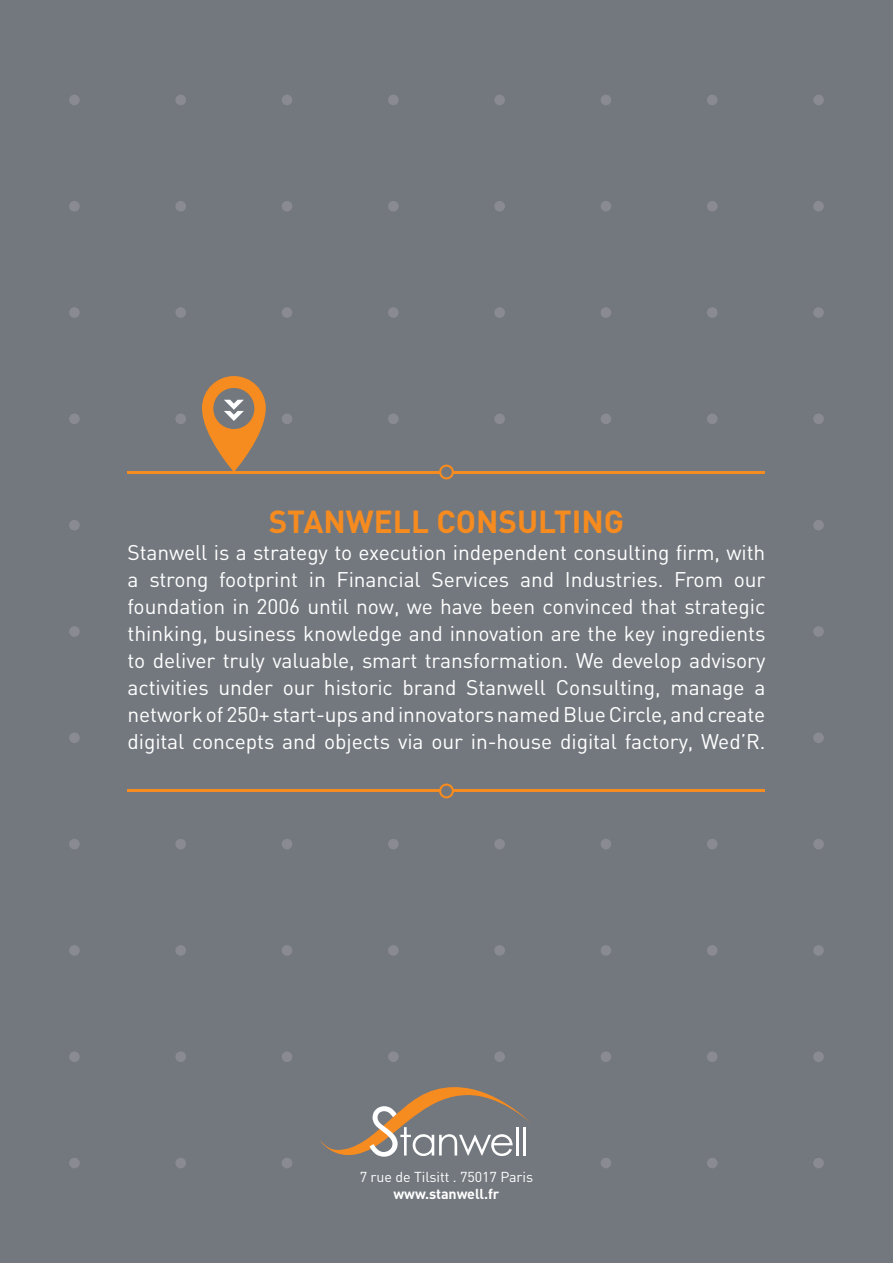
<style>
.page{position:relative;width:893px;height:1263px;background:#73787e}
.page>*{position:absolute;margin:0;border:0;box-sizing:border-box;transform-origin:0 0}
.t1{font:700 31.5px "DIN";color:#f68b1f}
.t2{font:21px/27px "DIN";letter-spacing:-.005em;color:#fff;text-align:justify}
.t3{font:14.25px "DIN";letter-spacing:-.005em;color:#fff}
.t4{font:700 14.25px "DIN";letter-spacing:-.005em;color:#fff}
</style>
<div class="page">
<div style="left:69px;top:95px;width:11px;height:10px;background:#8a8b92;border-radius:50%"></div>
<div style="left:175px;top:95px;width:11px;height:10px;background:#8a8b92;border-radius:50%"></div>
<div style="left:282px;top:95px;width:10px;height:10px;background:#8a8b92;border-radius:50%"></div>
<div style="left:388px;top:95px;width:11px;height:10px;background:#8a8b92;border-radius:50%"></div>
<div style="left:494px;top:95px;width:11px;height:10px;background:#8a8b92;border-radius:50%"></div>
<div style="left:601px;top:95px;width:10px;height:10px;background:#8a8b92;border-radius:50%"></div>
<div style="left:707px;top:95px;width:11px;height:10px;background:#8a8b92;border-radius:50%"></div>
<div style="left:813px;top:95px;width:11px;height:10px;background:#8a8b92;border-radius:50%"></div>
<div style="left:69px;top:307px;width:11px;height:11px;background:#8a8b92;border-radius:50%"></div>
<div style="left:175px;top:307px;width:11px;height:11px;background:#8a8b92;border-radius:50%"></div>
<div style="left:282px;top:307px;width:10px;height:11px;background:#8a8b92;border-radius:50%"></div>
<div style="left:388px;top:307px;width:11px;height:11px;background:#8a8b92;border-radius:50%"></div>
<div style="left:494px;top:307px;width:11px;height:11px;background:#8a8b92;border-radius:50%"></div>
<div style="left:601px;top:307px;width:10px;height:11px;background:#8a8b92;border-radius:50%"></div>
<div style="left:707px;top:307px;width:11px;height:11px;background:#8a8b92;border-radius:50%"></div>
<div style="left:813px;top:307px;width:11px;height:11px;background:#8a8b92;border-radius:50%"></div>
<div style="left:69px;top:201px;width:11px;height:11px;background:#8a8b92;border-radius:50%"></div>
<div style="left:175px;top:201px;width:11px;height:11px;background:#8a8b92;border-radius:50%"></div>
<div style="left:282px;top:201px;width:10px;height:11px;background:#8a8b92;border-radius:50%"></div>
<div style="left:388px;top:201px;width:11px;height:11px;background:#8a8b92;border-radius:50%"></div>
<div style="left:494px;top:201px;width:11px;height:11px;background:#8a8b92;border-radius:50%"></div>
<div style="left:601px;top:201px;width:10px;height:11px;background:#8a8b92;border-radius:50%"></div>
<div style="left:707px;top:201px;width:11px;height:11px;background:#8a8b92;border-radius:50%"></div>
<div style="left:813px;top:201px;width:11px;height:11px;background:#8a8b92;border-radius:50%"></div>
<div style="left:69px;top:414px;width:11px;height:10px;background:#8a8b92;border-radius:50%"></div>
<div style="left:175px;top:414px;width:11px;height:10px;background:#8a8b92;border-radius:50%"></div>
<div style="left:282px;top:414px;width:10px;height:10px;background:#8a8b92;border-radius:50%"></div>
<div style="left:388px;top:414px;width:11px;height:10px;background:#8a8b92;border-radius:50%"></div>
<div style="left:494px;top:414px;width:11px;height:10px;background:#8a8b92;border-radius:50%"></div>
<div style="left:601px;top:414px;width:10px;height:10px;background:#8a8b92;border-radius:50%"></div>
<div style="left:707px;top:414px;width:11px;height:10px;background:#8a8b92;border-radius:50%"></div>
<div style="left:813px;top:414px;width:11px;height:10px;background:#8a8b92;border-radius:50%"></div>
<div style="left:69px;top:520px;width:11px;height:10px;background:#8a8b92;border-radius:50%"></div>
<div style="left:813px;top:520px;width:11px;height:10px;background:#8a8b92;border-radius:50%"></div>
<div style="left:69px;top:626px;width:11px;height:11px;background:#8a8b92;border-radius:50%"></div>
<div style="left:813px;top:626px;width:11px;height:11px;background:#8a8b92;border-radius:50%"></div>
<div style="left:69px;top:732px;width:11px;height:11px;background:#8a8b92;border-radius:50%"></div>
<div style="left:813px;top:732px;width:11px;height:11px;background:#8a8b92;border-radius:50%"></div>
<div style="left:69px;top:839px;width:11px;height:10px;background:#8a8b92;border-radius:50%"></div>
<div style="left:175px;top:839px;width:11px;height:10px;background:#8a8b92;border-radius:50%"></div>
<div style="left:282px;top:839px;width:10px;height:10px;background:#8a8b92;border-radius:50%"></div>
<div style="left:388px;top:839px;width:11px;height:10px;background:#8a8b92;border-radius:50%"></div>
<div style="left:494px;top:839px;width:11px;height:10px;background:#8a8b92;border-radius:50%"></div>
<div style="left:601px;top:839px;width:10px;height:10px;background:#8a8b92;border-radius:50%"></div>
<div style="left:707px;top:839px;width:11px;height:10px;background:#8a8b92;border-radius:50%"></div>
<div style="left:813px;top:839px;width:11px;height:10px;background:#8a8b92;border-radius:50%"></div>
<div style="left:69px;top:945px;width:11px;height:11px;background:#8a8b92;border-radius:50%"></div>
<div style="left:175px;top:945px;width:11px;height:11px;background:#8a8b92;border-radius:50%"></div>
<div style="left:282px;top:945px;width:10px;height:11px;background:#8a8b92;border-radius:50%"></div>
<div style="left:388px;top:945px;width:11px;height:11px;background:#8a8b92;border-radius:50%"></div>
<div style="left:494px;top:945px;width:11px;height:11px;background:#8a8b92;border-radius:50%"></div>
<div style="left:601px;top:945px;width:10px;height:11px;background:#8a8b92;border-radius:50%"></div>
<div style="left:707px;top:945px;width:11px;height:11px;background:#8a8b92;border-radius:50%"></div>
<div style="left:813px;top:945px;width:11px;height:11px;background:#8a8b92;border-radius:50%"></div>
<div style="left:69px;top:1051px;width:11px;height:11px;background:#8a8b92;border-radius:50%"></div>
<div style="left:175px;top:1051px;width:11px;height:11px;background:#8a8b92;border-radius:50%"></div>
<div style="left:282px;top:1051px;width:10px;height:11px;background:#8a8b92;border-radius:50%"></div>
<div style="left:388px;top:1051px;width:11px;height:11px;background:#8a8b92;border-radius:50%"></div>
<div style="left:494px;top:1051px;width:11px;height:11px;background:#8a8b92;border-radius:50%"></div>
<div style="left:601px;top:1051px;width:10px;height:11px;background:#8a8b92;border-radius:50%"></div>
<div style="left:707px;top:1051px;width:11px;height:11px;background:#8a8b92;border-radius:50%"></div>
<div style="left:813px;top:1051px;width:11px;height:11px;background:#8a8b92;border-radius:50%"></div>
<div style="left:69px;top:1158px;width:11px;height:10px;background:#8a8b92;border-radius:50%"></div>
<div style="left:175px;top:1158px;width:11px;height:10px;background:#8a8b92;border-radius:50%"></div>
<div style="left:282px;top:1158px;width:10px;height:10px;background:#8a8b92;border-radius:50%"></div>
<div style="left:601px;top:1158px;width:10px;height:10px;background:#8a8b92;border-radius:50%"></div>
<div style="left:707px;top:1158px;width:11px;height:10px;background:#8a8b92;border-radius:50%"></div>
<div style="left:813px;top:1158px;width:11px;height:10px;background:#8a8b92;border-radius:50%"></div>
<hr style="left:128px;top:471px;width:637px;height:2px;background:#f68b1f">
<svg style="left:439px;top:465px;width:15px;height:14px"></svg>
<div style="left:441px;top:467px;width:11px;height:10px;background:#73787e;border-radius:50%"></div>
<hr style="left:128px;top:790px;width:637px;height:2px;background:#f68b1f">
<svg style="left:439px;top:783px;width:15px;height:15px"></svg>
<div style="left:441px;top:786px;width:11px;height:10px;background:#73787e;border-radius:50%"></div>
<svg style="left:319px;top:1087px;width:210px;height:70px"></svg>
<svg style="left:202px;top:376px;width:64px;height:95px"></svg>
<h1 class="t1" style="left:269px;top:501px;width:357px">STANWELL CONSULTING</h1>
<p class="t2" style="left:128px;top:539px;width:639px">Stanwell is a strategy to execution independent consulting firm, with a strong footprint in Financial Services and Industries. From our foundation in 2006 until now, we have been convinced that strategic thinking, business knowledge and innovation are the key ingredients to deliver truly valuable, smart transformation. We develop advisory activities under our historic brand Stanwell Consulting, manage a network of 250+ start-ups and innovators named Blue Circle, and create digital concepts and objects via our in-house digital factory, Wed’R.</p>
<p class="t3" style="left:360px;top:1168px;width:175px">7 rue de Tilsitt . 75017 Paris</p>
<p class="t4" style="left:394px;top:1185px;width:107px">www.stanwell.fr</p>
</div>
